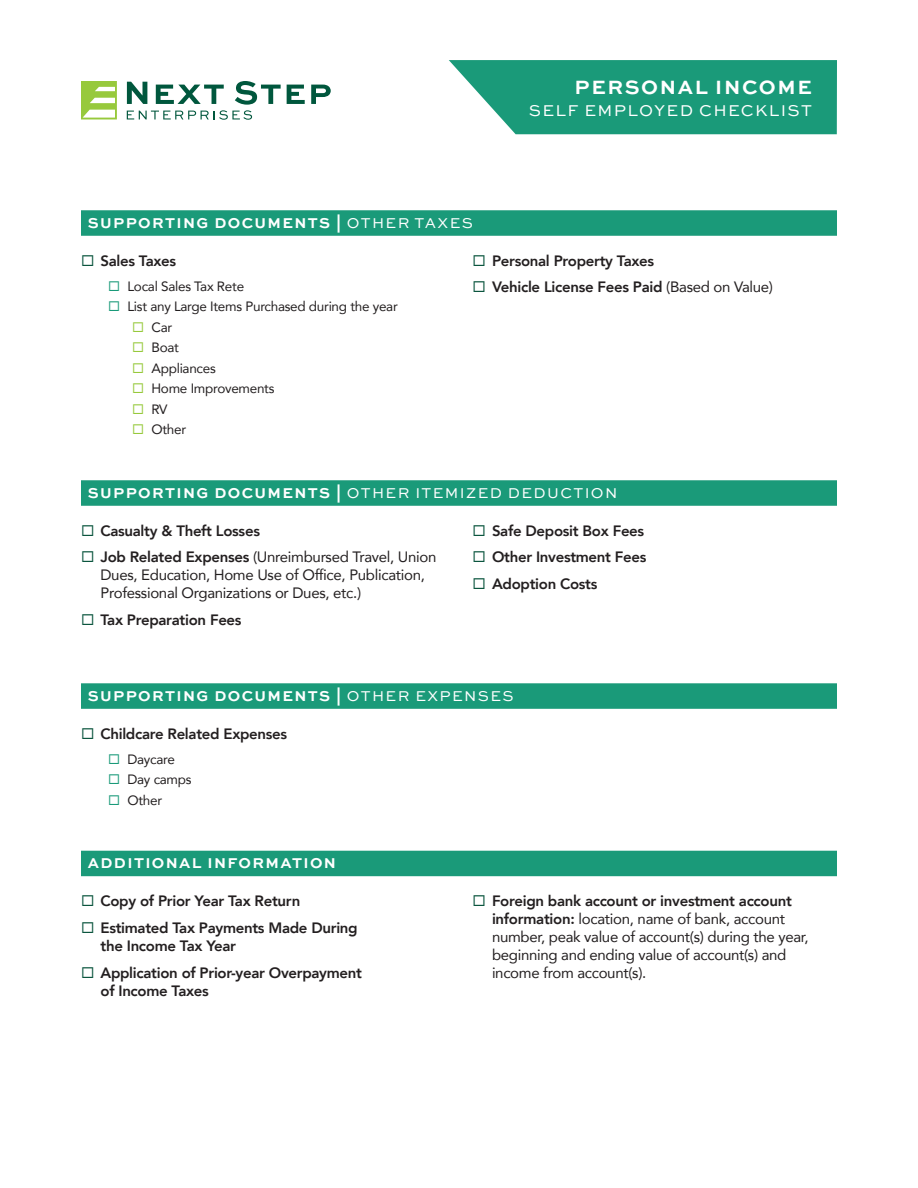
<style>
.page{position:relative;width:918px;height:1188px;background:#fff}
.page>*{position:absolute;margin:0;border:0;box-sizing:border-box;transform-origin:0 0}
.t1{font:700 20.25px "Sweet Sans";letter-spacing:.08em;color:#fff}
.t2{font:16.5px "Sweet Sans";letter-spacing:.08em;color:#fff}
.t3{font:15px/18px "Avenir";letter-spacing:-.02em;color:#231f20}
.t4{font:800 15px/18px "Avenir";letter-spacing:-.02em;color:#231f20}
.Main_Category{font:700 15px "Sweet Sans";letter-spacing:.09em;color:#fff}
.Main_Category-2{font:15px "Sweet Sans";letter-spacing:.09em;color:#fff}
.t5{font:13.5px "Avenir";letter-spacing:-.02em;color:#231f20}
.s1{font-weight:400}
.s2{font-weight:700}
.s3{font-weight:800}
</style>
<div class="page">
<svg style="left:81px;top:81px;width:36px;height:38px"></svg>
<svg style="left:287px;top:85px;width:18px;height:19px"></svg>
<svg style="left:311px;top:85px;width:20px;height:19px"></svg>
<svg style="left:127px;top:81px;width:154px;height:39px"></svg>
<div style="left:81px;top:480px;width:756px;height:26px;background:#1a9a79"></div>
<div style="left:81px;top:683px;width:756px;height:26px;background:#1a9a79"></div>
<div style="left:81px;top:851px;width:756px;height:25px;background:#1a9a79"></div>
<div style="left:81px;top:210px;width:756px;height:26px;background:#1a9a79"></div>
<svg style="left:449px;top:60px;width:388px;height:74px;background:#2da284"></svg>
<p class="t1" style="left:575px;top:75px;width:239px">PERSONAL INCOME</p>
<p class="t2" style="left:529px;top:101px;width:285px">SELF EMPLOYED CHECKLIST</p>
<p class="Main_Category" style="left:88px;top:214px;width:387px">SUPPORTING DOCUMENTS | <span class="s1">OTHER TAXES</span></p>
<p class="t4" style="left:100px;top:252px;width:77px">Sales Taxes</p>
<p class="t5" style="left:128px;top:275px;width:118px">Local Sales Tax Rete</p>
<p class="t5" style="left:128px;top:296px;width:272px">List any Large Items Purchased during the year</p>
<p class="t5" style="left:152px;top:316px;width:22px">Car</p>
<p class="t5" style="left:152px;top:337px;width:29px">Boat</p>
<p class="t5" style="left:152px;top:357px;width:66px">Appliances</p>
<p class="t5" style="left:152px;top:378px;width:125px">Home Improvements</p>
<p class="t5" style="left:152px;top:398px;width:17px">RV</p>
<p class="t5" style="left:152px;top:419px;width:36px">Other</p>
<p class="t4" style="left:492px;top:252px;width:164px">Personal Property Taxes</p>
<p class="t4" style="left:492px;top:278px;width:283px">Vehicle License Fees Paid <span class="s1">(Based on Value)</span></p>
<p class="Main_Category-2" style="left:88px;top:484px;width:531px"><span class="s2">SUPPORTING DOCUMENTS |</span> OTHER ITEMIZED DEDUCTION</p>
<p class="t4" style="left:100px;top:522px;width:161px">Casualty &amp; Theft Losses</p>
<p class="t3" style="left:100px;top:548px;width:337px"><span class="s3">Job Related Expenses</span> (Unreimbursed Travel, Union<br>Dues, Education, Home Use of Office, Publication,<br>Professional Organizations or Dues, etc.)</p>
<p class="t4" style="left:100px;top:611px;width:143px">Tax Preparation Fees</p>
<p class="t4" style="left:492px;top:522px;width:154px">Safe Deposit Box Fees</p>
<p class="t4" style="left:492px;top:548px;width:156px">Other Investment Fees</p>
<p class="t4" style="left:492px;top:575px;width:107px">Adoption Costs</p>
<p class="Main_Category" style="left:88px;top:687px;width:427px">SUPPORTING DOCUMENTS | <span class="s1">OTHER EXPENSES</span></p>
<p class="t4" style="left:100px;top:725px;width:188px">Childcare Related Expenses</p>
<p class="t5" style="left:128px;top:748px;width:49px">Daycare</p>
<p class="t5" style="left:128px;top:769px;width:66px">Day camps</p>
<p class="t5" style="left:128px;top:789px;width:36px">Other</p>
<p class="Main_Category" style="left:88px;top:854px;width:250px">ADDITIONAL INFORMATION</p>
<p class="t4" style="left:100px;top:892px;width:201px">Copy of Prior Year Tax Return</p>
<p class="t4" style="left:100px;top:919px;width:259px">Estimated Tax Payments Made During the Income Tax Year</p>
<p class="t4" style="left:100px;top:963px;width:263px">Application of Prior-year Overpayment of Income Taxes</p>
<p class="t3" style="left:492px;top:892px;width:318px"><span class="s3">Foreign bank account or investment account information:</span> location, name of bank, account number, peak value of account(s) during the year, beginning and ending value of account(s) and income from account(s).</p>
</div>
